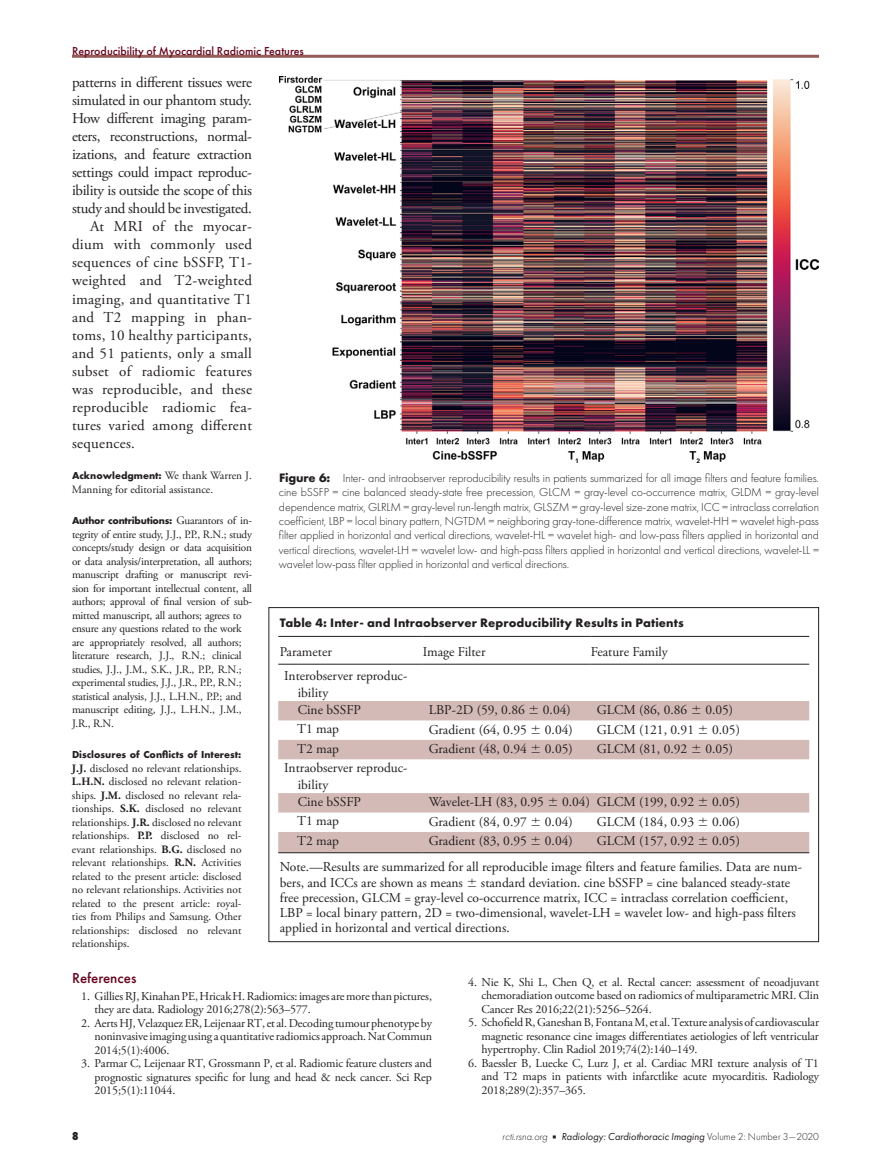
<style>
.page{position:relative;width:891px;height:1175px;background:#fff}
.page>*{position:absolute;margin:0;border:0;box-sizing:border-box;transform-origin:0 0}
.t1{font:15px "Adobe Garamond Pro";letter-spacing:.02em;color:#231f20}
.t2{font:15px "Adobe Garamond Pro";letter-spacing:-.02em;color:#231f20}
.t3{font:500 15px "Futura PT";color:#65051c}
.t4{font:13.5px/17px "Adobe Garamond Pro";color:#231f20}
.t5{font:700 12.75px "Futura PT";letter-spacing:.01em;color:#231f20}
.t6{font:12px/13.5px "Adobe Garamond Pro";letter-spacing:-.01em;color:#231f20;text-align:justify}
.t7{font:300 12px/14.4px "Futura PT";letter-spacing:-.01em;color:#231f20;text-align:justify}
.t8{font:500 12px "Futura PT";color:#65051c}
.t9{font:800 12px "Futura PT Cond";color:#231f20}
.t10{font:11.25px/13.5px "Adobe Garamond Pro";letter-spacing:-.02em;color:#231f20}
.t11{font:11.25px "Adobe Garamond Pro";color:#231f20}
.t12{font:italic 10.5px "Futura PT";color:#231f20}
.t13{font:700 10.5px "Futura PT";color:#231f20}
.t14{font:700 10.5px "Futura PT";letter-spacing:-.02em;color:#231f20}
.s1{font-family:"Adobe Garamond Pro";font-weight:400;font-size:11.25px}
.s2{font-weight:700}
.s3{font-weight:700;font-size:12.75px}
.s4{font-family:"Universal Greekwith Math Pi"}
.s5{font-weight:300}
.s6{font-family:"Universal Newswith Comm Pi";font-style:normal;font-size:6px}
.s7{font-weight:300;font-style:normal}
</style>
<div class="page">
<hr style="left:72px;top:55px;width:747px;height:3px;background:#965c59">
<svg style="left:278px;top:701px;width:531px;height:151px;fill:#d4bab6"></svg>
<hr style="left:278px;top:636px;width:145px;height:1px;background:#231f20">
<hr style="left:423px;top:636px;width:168px;height:1px;background:#231f20">
<hr style="left:591px;top:636px;width:218px;height:1px;background:#231f20">
<hr style="left:278px;top:664px;width:145px;height:1px;background:#231f20">
<hr style="left:423px;top:664px;width:168px;height:1px;background:#231f20">
<hr style="left:591px;top:664px;width:218px;height:1px;background:#231f20">
<hr style="left:278px;top:852px;width:145px;height:1px;background:#231f20">
<hr style="left:423px;top:852px;width:168px;height:1px;background:#231f20">
<hr style="left:591px;top:852px;width:218px;height:1px;background:#231f20">
<img style="left:279px;top:76px;width:540px;height:387px">
<p class="t8" style="left:72px;top:43px;width:233px">Reproducibility of Myocardial Radiomic Features</p>
<h1 class="t2" style="left:72px;top:74px;width:182px">patterns in different tissues were</h1>
<h1 class="t2" style="left:72px;top:92px;width:181px">simulated in our phantom study.</h1>
<h1 class="t2" style="left:72px;top:110px;width:181px">How different imaging param-</h1>
<h1 class="t2" style="left:72px;top:128px;width:181px">eters, reconstructions, normal-</h1>
<h1 class="t2" style="left:72px;top:146px;width:182px">izations, and feature extraction</h1>
<h1 class="t2" style="left:72px;top:164px;width:181px">settings could impact reproduc-</h1>
<h1 class="t2" style="left:72px;top:182px;width:182px">ibility is outside the scope of this</h1>
<h1 class="t2" style="left:72px;top:200px;width:182px">study and should be investigated.</h1>
<h1 class="t1" style="left:90px;top:218px;width:164px">At MRI of the myocar-</h1>
<h1 class="t1" style="left:72px;top:236px;width:182px">dium with commonly used</h1>
<h1 class="t1" style="left:72px;top:254px;width:182px">sequences of cine bSSFP, T1-</h1>
<h1 class="t1" style="left:72px;top:272px;width:182px">weighted and T2-weighted</h1>
<h1 class="t1" style="left:72px;top:290px;width:182px">imaging, and quantitative T1</h1>
<h1 class="t1" style="left:72px;top:308px;width:181px">and T2 mapping in phan-</h1>
<h1 class="t1" style="left:72px;top:326px;width:182px">toms, 10 healthy participants,</h1>
<h1 class="t1" style="left:72px;top:344px;width:182px">and 51 patients, only a small</h1>
<h1 class="t1" style="left:72px;top:362px;width:182px">subset of radiomic features</h1>
<h1 class="t1" style="left:72px;top:380px;width:182px">was reproducible, and these</h1>
<h1 class="t1" style="left:72px;top:398px;width:181px">reproducible radiomic fea-</h1>
<h1 class="t1" style="left:72px;top:416px;width:181px">tures varied among different</h1>
<h1 class="t1" style="left:72px;top:434px;width:64px">sequences.</h1>
<p class="t13" style="left:72px;top:469px;width:181px">Acknowledgment: <span class="s1">We thank Warren J.</span></p>
<p class="t11" style="left:72px;top:482px;width:143px">Manning for editorial assistance.</p>
<p class="t14" style="left:72px;top:514px;width:182px">Author contributions: <span class="s1">Guarantors of in-</span></p>
<p class="t10" style="left:72px;top:527px;width:182px">tegrity of entire study, J.J., P.P., R.N.; study concepts/study design or data acquisition or data analysis/interpretation, all authors; manuscript drafting or manuscript revi&shy;sion for important intellectual content, all authors; approval of final version of sub&shy;mitted manuscript, all authors; agrees to ensure any questions related to the work are appropriately resolved, all authors; literature research, J.J., R.N.; clinical studies, J.J., J.M., S.K., J.R., P.P., R.N.; experimental studies, J.J., J.R., P.P., R.N.; statistical analysis, J.J., L.H.N., P.P.; and manuscript editing, J.J., L.H.N., J.M., J.R., R.N.</p>
<p class="t13" style="left:72px;top:748px;width:171px">Disclosures of Conflicts of Interest:</p>
<p class="t10" style="left:72px;top:761px;width:171px;text-align:justify"><span class="s2">J.J.</span> disclosed no relevant relationships.<br><span class="s2">L.H.N.</span> disclosed no relevant relation&shy;ships. <span class="s2">J.M.</span> disclosed no relevant rela&shy;tionships. <span class="s2">S.K.</span> disclosed no relevant relationships. <span class="s2">J.R.</span> disclosed no relevant relationships. <span class="s2">P.P.</span> disclosed no rel&shy;evant relationships. <span class="s2">B.G.</span> disclosed no relevant relationships. <span class="s2">R.N.</span> Activities related to the present article: disclosed no relevant relationships. Activities not related to the present article: royal&shy;ties from Philips and Samsung. Other relationships: disclosed no relevant relationships.</p>
<h1 class="t3" style="left:72px;top:969px;width:66px">References</h1>
<p class="t6" style="left:94px;top:989px;width:339px;text-indent:-13px">1. Gillies RJ, Kinahan PE, Hricak H. Radiomics: images are more than pictures, they are data. Radiology 2016;278(2):563–577.</p>
<p class="t6" style="left:94px;top:1016px;width:339px;text-indent:-13px">2. Aerts HJ, Velazquez ER, Leijenaar RT, et al. Decoding tumour phenotype by noninvasive imaging using a quantitative radiomics approach. Nat Commun 2014;5(1):4006.</p>
<p class="t6" style="left:94px;top:1057px;width:339px;text-indent:-13px">3. Parmar C, Leijenaar RT, Grossmann P, et al. Radiomic feature clusters and prognostic signatures specific for lung and head &amp; neck cancer. Sci Rep 2015;5(1):11044.</p>
<p class="t7" style="left:279px;top:470px;width:542px"><span class="s3">Figure 6:</span> Inter- and intraobserver reproducibility results in patients summarized for all image filters and feature families. cine bSSFP = cine balanced steady-state free precession, GLCM = gray-level co-occurrence matrix, GLDM = gray-level dependence matrix, GLRLM = gray-level run-length matrix, GLSZM = gray-level size-zone matrix, ICC = intraclass correlation coefficient, LBP = local binary pattern, NGTDM = neighboring gray-tone-difference matrix, wavelet-HH = wavelet high-pass filter applied in horizontal and vertical directions, wavelet-HL = wavelet high- and low-pass filters applied in horizontal and vertical directions, wavelet-LH = wavelet low- and high-pass filters applied in horizontal and vertical directions, wavelet-LL = wavelet low-pass filter applied in horizontal and vertical directions.</p>
<p class="t5" style="left:280px;top:614px;width:406px">Table 4: Inter- and Intraobserver Reproducibility Results in Patients</p>
<p class="t4" style="left:280px;top:643px;width:54px">Parameter</p>
<p class="t4" style="left:423px;top:643px;width:64px">Image Filter</p>
<p class="t4" style="left:591px;top:643px;width:79px">Feature Family</p>
<p class="t4" style="left:298px;top:667px;width:111px;text-indent:-14px">Interobserver reproduc&shy;ibility<br>Cine bSSFP</p>
<p class="t4" style="left:429px;top:702px;width:144px">LBP-2D (59, 0.86 <span class="s4">6</span> 0.04)</p>
<p class="t4" style="left:597px;top:702px;width:138px">GLCM (86, 0.86 <span class="s4">6</span> 0.05)</p>
<p class="t4" style="left:297px;top:721px;width:43px">T1 map</p>
<p class="t4" style="left:429px;top:721px;width:146px">Gradient (64, 0.95 <span class="s4">6</span> 0.04)</p>
<p class="t4" style="left:597px;top:721px;width:145px">GLCM (121, 0.91 <span class="s4">6</span> 0.05)</p>
<p class="t4" style="left:297px;top:740px;width:43px">T2 map</p>
<p class="t4" style="left:429px;top:741px;width:146px">Gradient (48, 0.94 <span class="s4">6</span> 0.05)</p>
<p class="t4" style="left:597px;top:741px;width:138px">GLCM (81, 0.92 <span class="s4">6</span> 0.05)</p>
<p class="t4" style="left:298px;top:760px;width:111px;text-indent:-14px">Intraobserver reproduc&shy;ibility<br>Cine bSSFP</p>
<p class="t4" style="left:429px;top:794px;width:313px">Wavelet-LH (83, 0.95 <span class="s4">6</span> 0.04) GLCM (199, 0.92 <span class="s4">6</span> 0.05)</p>
<p class="t4" style="left:297px;top:813px;width:43px">T1 map</p>
<p class="t4" style="left:429px;top:813px;width:146px">Gradient (84, 0.97 <span class="s4">6</span> 0.04)</p>
<p class="t4" style="left:597px;top:813px;width:145px">GLCM (184, 0.93 <span class="s4">6</span> 0.06)</p>
<p class="t4" style="left:297px;top:832px;width:43px">T2 map</p>
<p class="t4" style="left:429px;top:833px;width:146px">Gradient (83, 0.95 <span class="s4">6</span> 0.04)</p>
<p class="t4" style="left:280px;top:828px;width:524px;line-height:25.5px;text-indent:317px">GLCM (157, 0.92 <span class="s4">6</span> 0.05)<br>Note.—Results are summarized for all reproducible image filters and feature families. Data are num-</p>
<p class="t4" style="left:280px;top:876px;width:518px;line-height:15px">bers, and ICCs are shown as means <span class="s4">6</span> standard deviation. cine bSSFP = cine balanced steady-state free precession, GLCM = gray-level co-occurrence matrix, ICC = intraclass correlation coefficient, LBP = local binary pattern, 2D = two-dimensional, wavelet-LH = wavelet low- and high-pass filters applied in horizontal and vertical directions.</p>
<p class="t6" style="left:482px;top:975px;width:339px;text-indent:-13px">4. Nie K, Shi L, Chen Q, et al. Rectal cancer: assessment of neoadjuvant chemoradiation outcome based on radiomics of multiparametric MRI. Clin Cancer Res 2016;22(21):5256–5264.</p>
<p class="t6" style="left:482px;top:1016px;width:339px;text-indent:-13px">5. Schofield R, Ganeshan B, Fontana M, et al. Texture analysis of cardiovascular magnetic resonance cine images differentiates aetiologies of left ventricular hypertrophy. Clin Radiol 2019;74(2):140–149.</p>
<p class="t6" style="left:482px;top:1056px;width:339px;text-indent:-13px">6. Baessler B, Luecke C, Lurz J, et al. Cardiac MRI texture analysis of T1 and T2 maps in patients with infarctlike acute myocarditis. Radiology 2018;289(2):357–365.</p>
<p class="t9" style="left:72px;top:1128px;width:8px">8</p>
<p class="t12" style="left:502px;top:1130px;width:318px"><span class="s5">rcti.rsna.org</span> <span class="s6">n</span> Radiology: Cardiothoracic Imaging <span class="s7">Volume 2: Number 3—2020</span></p>
</div>
